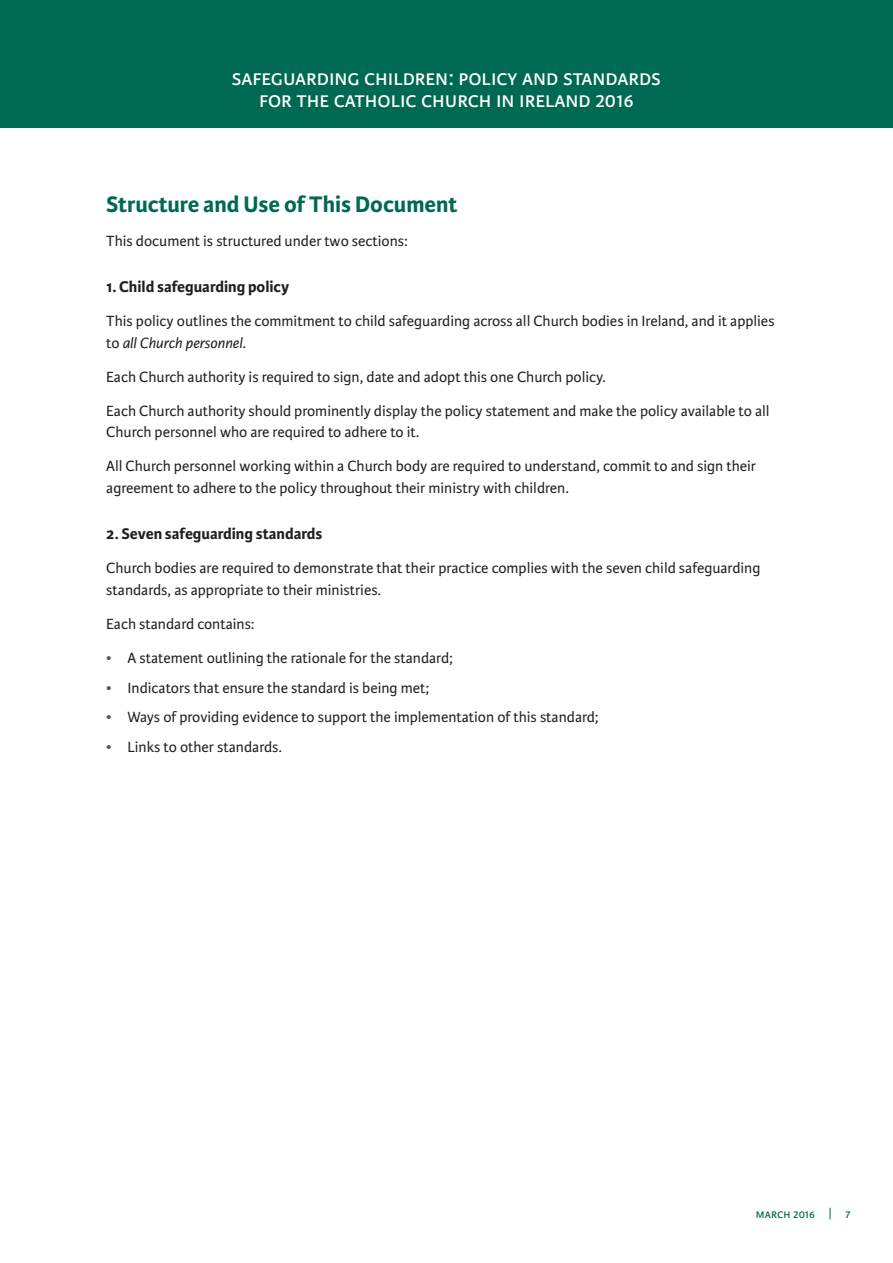
<style>
.page{position:relative;width:893px;height:1263px;background:#fff}
.page>*{position:absolute;margin:0;border:0;box-sizing:border-box;transform-origin:0 0}
.t1{font:24px/22.5px "Karmina Sans";color:#fff;text-align:center}
.Green_16pt{font:700 24px "Karmina Sans";color:#006951}
.Bold_heading{font:700 16.5px "Karmina Sans";color:#231f20}
.Body_text{font:15.75px/21.3px "Karmina Sans";color:#231f20}
.t2{font:13.5px "Karmina Sans";letter-spacing:.005em;color:#006951}
.s1{font-style:italic}
.s2{color:#57585a}
</style>
<div class="page">
<div style="left:0;top:0;width:893px;height:128px;background:#006951"></div>
<h1 class="t1" style="left:232px;top:66px;width:431px">safeguarding children: policy and standards for the catholic church in ireland 2016</h1>
<p class="Green_16pt" style="left:106px;top:190px;width:353px">Structure and Use of This Document</p>
<p class="Body_text" style="left:106px;top:230px;width:303px">This document is structured under two sections:</p>
<p class="Bold_heading" style="left:106px;top:278px;width:184px">1. Child safeguarding policy</p>
<p class="Body_text" style="left:106px;top:311px;width:670px">This policy outlines the commitment to child safeguarding across all Church bodies in Ireland, and it applies to <span class="s1">all Church personnel</span>.</p>
<p class="Body_text" style="left:106px;top:366px;width:501px">Each Church authority is required to sign, date and adopt this one Church policy.</p>
<p class="Body_text" style="left:106px;top:400px;width:665px">Each Church authority should prominently display the policy statement and make the policy available to all<br>Church personnel who are required to adhere to it.</p>
<p class="Body_text" style="left:106px;top:456px;width:651px">All Church personnel working within a Church body are required to understand, commit to and sign their agreement to adhere to the policy throughout their ministry with children.</p>
<p class="Bold_heading" style="left:106px;top:524px;width:218px">2. Seven safeguarding standards</p>
<p class="Body_text" style="left:106px;top:558px;width:656px">Church bodies are required to demonstrate that their practice complies with the seven child safeguarding standards, as appropriate to their ministries.</p>
<p class="Body_text" style="left:106px;top:613px;width:150px">Each standard contains:</p>
<p class="Body_text" style="left:106px;top:647px;width:348px"><span class="s2">•</span> A statement outlining the rationale for the standard;</p>
<p class="Body_text" style="left:106px;top:677px;width:324px"><span class="s2">•</span> Indicators that ensure the standard is being met;</p>
<p class="Body_text" style="left:106px;top:707px;width:494px"><span class="s2">•</span> Ways of providing evidence to support the implementation of this standard;</p>
<p class="Body_text" style="left:106px;top:737px;width:177px"><span class="s2">•</span> Links to other standards.</p>
<p class="t2" style="left:756px;top:1206px;width:96px">march 2016 | 7</p>
</div>
